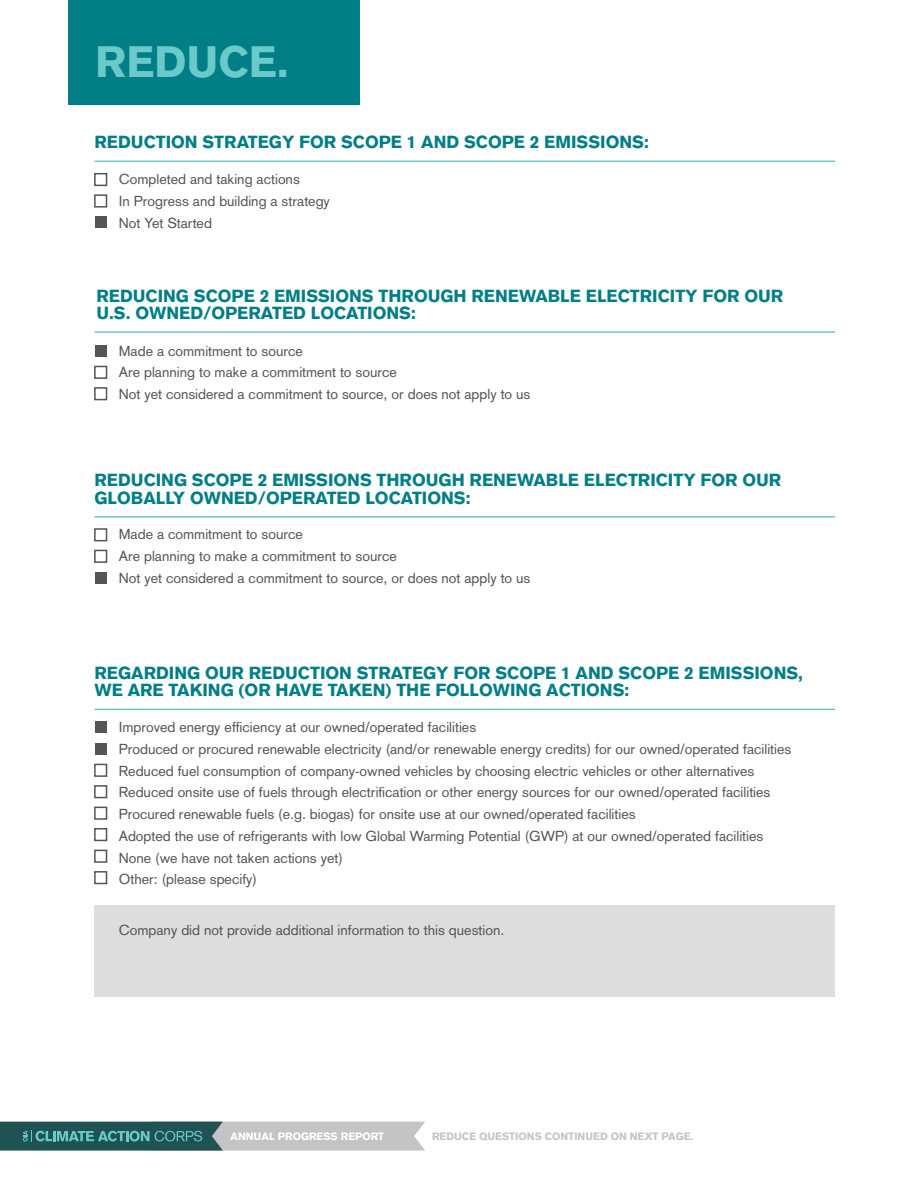
<style>
.page{position:relative;width:918px;height:1188px;background:#fff}
.page>*{position:absolute;margin:0;border:0;box-sizing:border-box;transform-origin:0 0}
.t1{font:900 43.2px "Akzidenz Grotesk";color:#6ac9c9}
.t2{font:900 17.25px/17.2px "Akzidenz Grotesk";color:#007e86}
.t3{font:14.25px/21.8px "Akzidenz Grotesk";color:#555}
.t4{font:900 10.5px "Akzidenz Grotesk";color:#c4c4c4}
.t5{font:900 10.5px "Akzidenz Grotesk";color:#fff}
</style>
<div class="page">
<hr style="left:95px;top:161px;width:740px;height:1px;background:#6ac9c9">
<hr style="left:95px;top:331px;width:740px;height:2px;background:#6ac9c9">
<hr style="left:95px;top:516px;width:740px;height:2px;background:#6ac9c9">
<hr style="left:95px;top:709px;width:740px;height:1px;background:#6ac9c9">
<div style="left:94px;top:905px;width:741px;height:92px;background:#ddd"></div>
<div style="left:68px;top:0;width:292px;height:105px;background:#007e86"></div>
<div style="left:94px;top:173px;width:13px;height:13px;border:2px solid #555"></div>
<div style="left:95px;top:345px;width:12px;height:12px;background:#555"></div>
<div style="left:94px;top:528px;width:13px;height:13px;border:2px solid #555"></div>
<div style="left:95px;top:722px;width:12px;height:11px;background:#555"></div>
<div style="left:94px;top:785px;width:13px;height:13px;border:2px solid #555"></div>
<div style="left:94px;top:850px;width:13px;height:13px;border:2px solid #555"></div>
<div style="left:95px;top:217px;width:12px;height:11px;background:#555"></div>
<div style="left:94px;top:387px;width:13px;height:13px;border:2px solid #555"></div>
<div style="left:95px;top:572px;width:12px;height:12px;background:#555"></div>
<div style="left:94px;top:764px;width:13px;height:13px;border:2px solid #555"></div>
<div style="left:94px;top:828px;width:13px;height:13px;border:2px solid #555"></div>
<div style="left:94px;top:194px;width:13px;height:14px;border:2px solid #555"></div>
<div style="left:94px;top:366px;width:13px;height:13px;border:2px solid #555"></div>
<div style="left:94px;top:550px;width:13px;height:13px;border:2px solid #555"></div>
<div style="left:95px;top:743px;width:12px;height:12px;background:#555"></div>
<div style="left:94px;top:807px;width:13px;height:13px;border:2px solid #555"></div>
<div style="left:94px;top:871px;width:13px;height:13px;border:2px solid #555"></div>
<svg style="left:0;top:1122px;width:425px;height:29px;background:#779494"></svg>
<h1 class="t1" style="left:95px;top:36px;width:195px">REDUCE.</h1>
<p class="t2" style="left:95px;top:133px;width:556px">REDUCTION STRATEGY FOR SCOPE 1 AND SCOPE 2 EMISSIONS:</p>
<p class="t3" style="left:119px;top:168px;width:213px">Completed and taking actions<br>In Progress and building a strategy<br>Not Yet Started</p>
<p class="t2" style="left:96px;top:287px;width:688px">REDUCING SCOPE 2 EMISSIONS THROUGH RENEWABLE ELECTRICITY FOR OUR<br>U.S. OWNED/OPERATED LOCATIONS:</p>
<p class="t3" style="left:119px;top:340px;width:413px">Made a commitment to source<br>Are planning to make a commitment to source<br>Not yet considered a commitment to source, or does not apply to us</p>
<p class="t2" style="left:95px;top:471px;width:688px">REDUCING SCOPE 2 EMISSIONS THROUGH RENEWABLE ELECTRICITY FOR OUR<br>GLOBALLY OWNED/OPERATED LOCATIONS:</p>
<p class="t3" style="left:119px;top:524px;width:413px">Made a commitment to source<br>Are planning to make a commitment to source<br>Not yet considered a commitment to source, or does not apply to us</p>
<p class="t2" style="left:95px;top:664px;width:710px">REGARDING OUR REDUCTION STRATEGY FOR SCOPE 1 AND SCOPE 2 EMISSIONS,<br>WE ARE TAKING (OR HAVE TAKEN) THE FOLLOWING ACTIONS:</p>
<p class="t3" style="left:119px;top:716px;width:674px">Improved energy efficiency at our owned/operated facilities<br>Produced or procured renewable electricity (and/or renewable energy credits) for our owned/operated facilities Reduced fuel consumption of company-owned vehicles by choosing electric vehicles or other alternatives Reduced onsite use of fuels through electrification or other energy sources for our owned/operated facilities Procured renewable fuels (e.g. biogas) for onsite use at our owned/operated facilities<br>Adopted the use of refrigerants with low Global Warming Potential (GWP) at our owned/operated facilities None (we have not taken actions yet)<br>Other: (please specify)</p>
<p class="t3" style="left:119px;top:919px;width:387px">Company did not provide additional information to this question.</p>
<p class="t5" style="left:231px;top:1130px;width:155px">ANNUAL PROGRESS REPORT</p>
<p class="t4" style="left:432px;top:1130px;width:263px">REDUCE QUESTIONS CONTINUED ON NEXT PAGE.</p>
</div>
